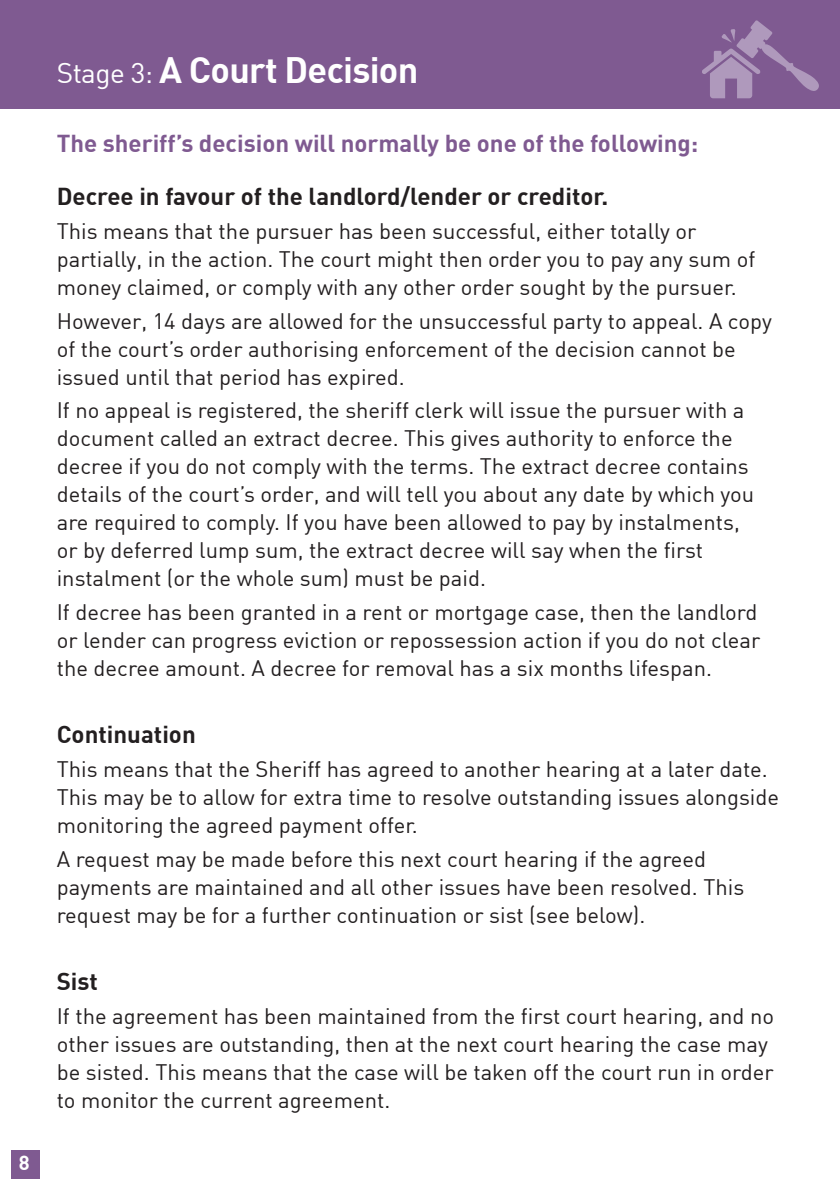
<style>
.page{position:relative;width:840px;height:1191px;background:#fff}
.page>*{position:absolute;margin:0;border:0;box-sizing:border-box;transform-origin:0 0}
.t1{font:700 36px "DIN";letter-spacing:-.02em;color:#fff}
.t2{font:700 24px "DIN";color:#231f20}
.t3{font:700 24px "DIN";color:#7f5a91}
.t4{font:22px/28px "DIN";color:#231f20}
.t5{font:700 20px "DIN";color:#fff}
.s1{font-weight:400;font-size:28px}
</style>
<div class="page">
<div style="left:11px;top:1149px;width:29px;height:29px;background:#7f5a91"></div>
<div style="left:0;top:0;width:839px;height:109px;background:#7f5a91"></div>
<svg style="left:702px;top:20px;width:117px;height:78px"></svg>
<p class="t5" style="left:19px;top:1149px;width:12px">8</p>
<p class="t1" style="left:57px;top:47px;width:363px"><span class="s1">Stage 3:</span> A Court Decision</p>
<p class="t3" style="left:57px;top:128px;width:642px">The sheriff’s decision will normally be one of the following:</p>
<p class="t2" style="left:57px;top:181px;width:553px">Decree in favour of the landlord/lender or creditor.</p>
<p class="t4" style="left:57px;top:216px;width:699px">This means that the pursuer has been successful, either totally or partially, in the action. The court might then order you to pay any sum of money claimed, or comply with any other order sought by the pursuer.</p>
<p class="t4" style="left:57px;top:306px;width:716px">However, 14 days are allowed for the unsuccessful party to appeal. A copy of the court’s order authorising enforcement of the decision cannot be issued until that period has expired.</p>
<p class="t4" style="left:57px;top:396px;width:698px">If no appeal is registered, the sheriff clerk will issue the pursuer with a document called an extract decree. This gives authority to enforce the decree if you do not comply with the terms. The extract decree contains details of the court’s order, and will tell you about any date by which you are required to comply. If you have been allowed to pay by instalments, or by deferred lump sum, the extract decree will say when the first instalment (or the whole sum) must be paid.</p>
<p class="t4" style="left:57px;top:597px;width:704px">If decree has been granted in a rent or mortgage case, then the landlord or lender can progress eviction or repossession action if you do not clear the decree amount. A decree for removal has a six months lifespan.</p>
<p class="t2" style="left:57px;top:719px;width:140px">Continuation</p>
<p class="t4" style="left:57px;top:754px;width:723px">This means that the Sheriff has agreed to another hearing at a later date.<br>This may be to allow for extra time to resolve outstanding issues alongside monitoring the agreed payment offer.</p>
<p class="t4" style="left:57px;top:844px;width:688px">A request may be made before this next court hearing if the agreed payments are maintained and all other issues have been resolved. This request may be for a further continuation or sist (see below).</p>
<p class="t2" style="left:57px;top:965px;width:43px">Sist</p>
<p class="t4" style="left:57px;top:1001px;width:718px">If the agreement has been maintained from the first court hearing, and no other issues are outstanding, then at the next court hearing the case may be sisted. This means that the case will be taken off the court run in order to monitor the current agreement.</p>
</div>
